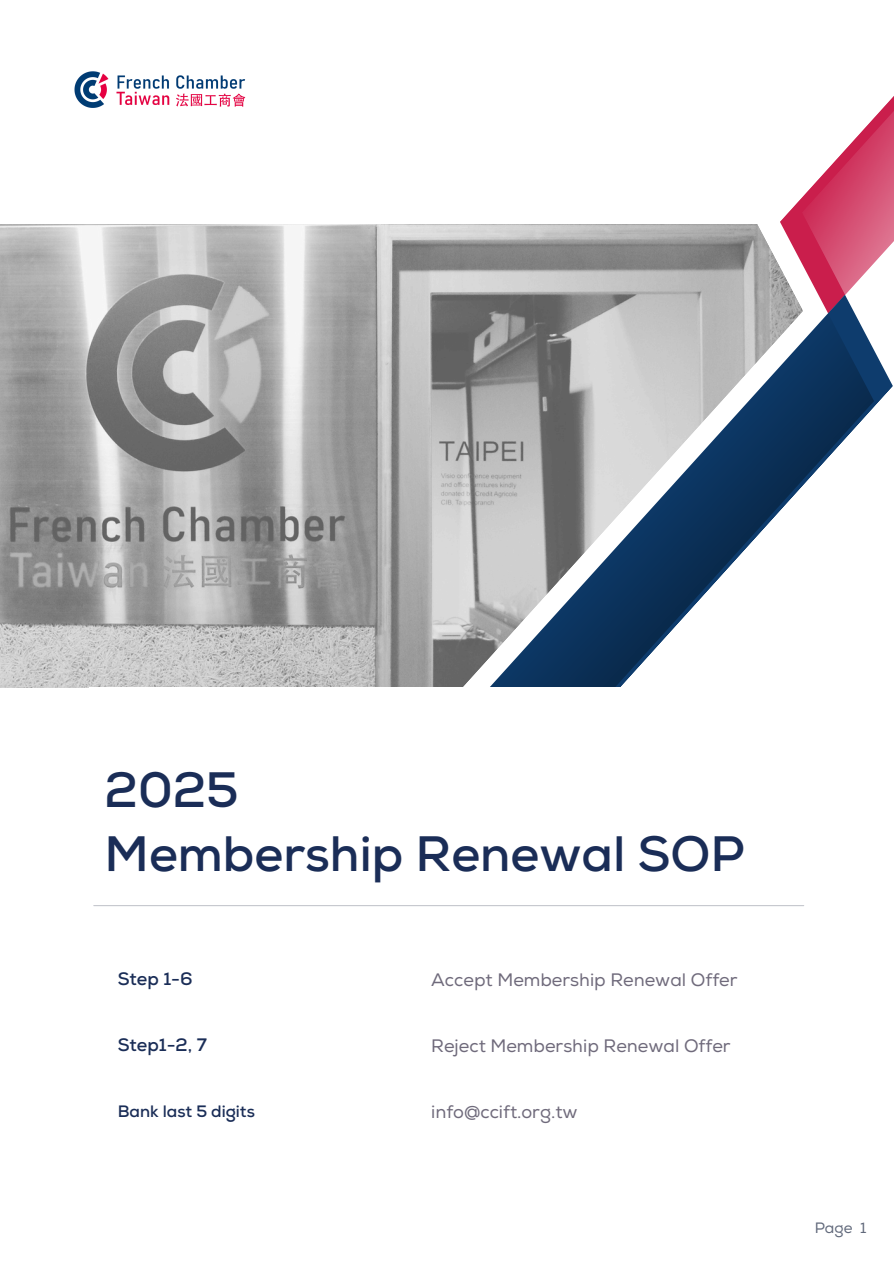
<style>
.page{position:relative;width:894px;height:1264px;background:#fff}
.page>*{position:absolute;margin:0;border:0;box-sizing:border-box;transform-origin:0 0}
.t1{font:700 49.5px "Nexa";color:#1a2d57}
.t2{font:18px "Nexa";color:#6f6a7b}
.t3{font:700 18px "Nexa";color:#1a2d57}
.t4{font:700 16.5px "Nexa";color:#1a2d57}
.t5{font:15px "Nexa";color:#61697b}
</style>
<div class="page">
<img style="left:0;top:225px;width:443px;height:462px">
<svg style="left:443px;top:224px;width:361px;height:683px"></svg>
<svg style="left:735px;top:224px;width:20px;height:71px"></svg>
<svg style="left:755px;top:97px;width:138px;height:198px"></svg>
<svg style="left:440px;top:295px;width:415px;height:511px;background:#9a9699"></svg>
<svg style="left:440px;top:313px;width:453px;height:491px"></svg>
<div style="left:89px;top:687px;width:666px;height:141px;background:#fff"></div>
<hr style="left:94px;top:905px;width:709px;height:1px;background:#6c7382">
<img style="left:74px;top:71px;width:172px;height:37px">
<h2 class="t1" style="left:105px;top:761px;width:136px">2025</h2>
<p class="t1" style="left:105px;top:824px;width:641px">Membership Renewal SOP</p>
<p class="t3" style="left:118px;top:968px;width:76px">Step 1-6</p>
<p class="t2" style="left:431px;top:968px;width:308px">Accept Membership Renewal Offer</p>
<h1 class="t3" style="left:118px;top:1034px;width:91px">Step1-2, 7</h1>
<h1 class="t2" style="left:431px;top:1035px;width:301px">Reject Membership Renewal Offer</h1>
<p class="t4" style="left:118px;top:1101px;width:139px">Bank last 5 digits</p>
<h2 class="t2" style="left:431px;top:1101px;width:148px">info@ccift.org.tw</h2>
<p class="t5" style="left:814px;top:1218px;width:53px">Page 1</p>
</div>
